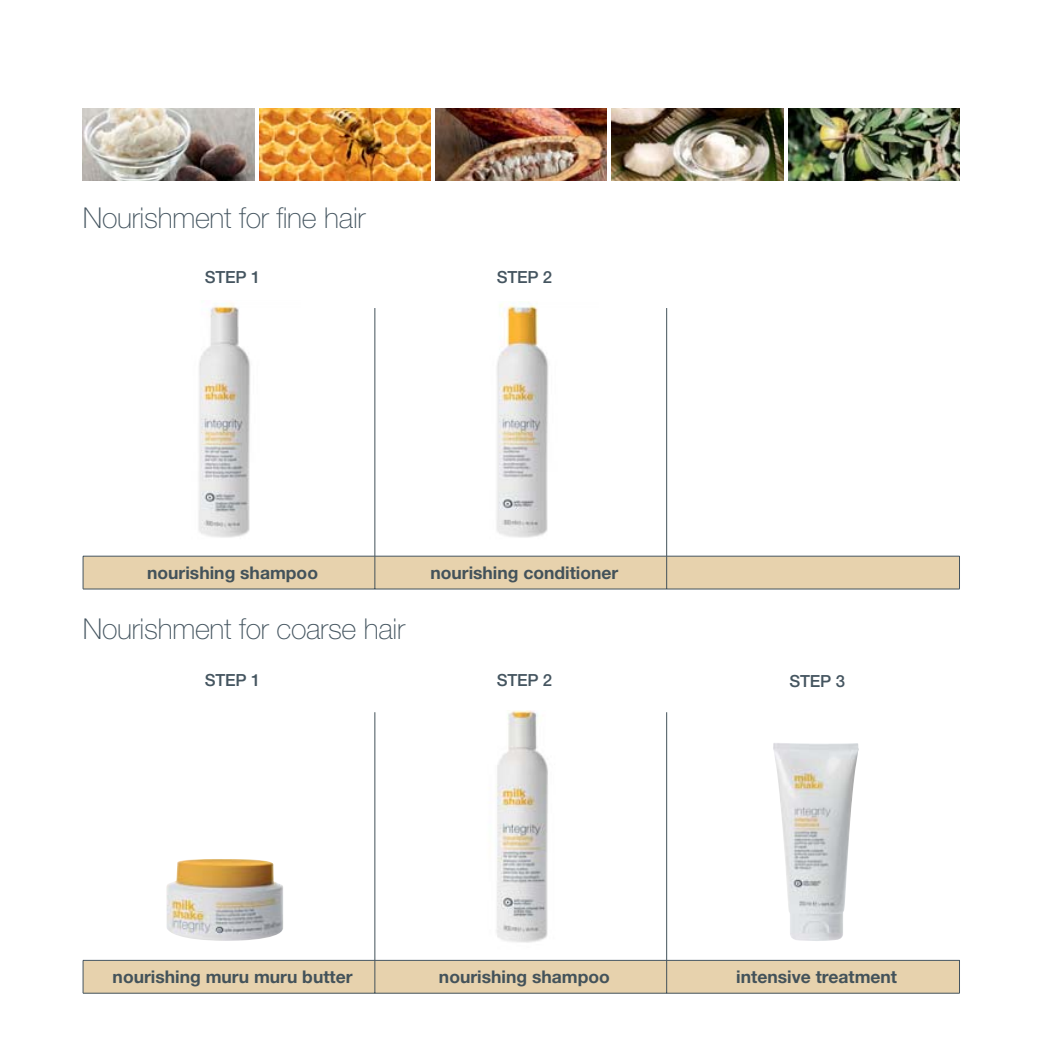
<style>
.page{position:relative;width:1060px;height:1060px;background:#fff}
.page>*{position:absolute;margin:0;border:0;box-sizing:border-box;transform-origin:0 0}
.t1{font:100 28.75px "Helvetica Neue LT Std";letter-spacing:-.01em;color:#455560}
.t2{font:700 17.5px "Helvetica Neue LT Std";color:#43525a}
.t3{font:500 16.75px "Helvetica Neue LT Std";letter-spacing:-.01em;color:#455560}
</style>
<div class="page">
<img style="left:83px;top:109px;width:171px;height:72px">
<img style="left:788px;top:109px;width:171px;height:72px">
<img style="left:611px;top:109px;width:172px;height:72px">
<img style="left:435px;top:109px;width:171px;height:72px">
<img style="left:259px;top:109px;width:171px;height:72px">
<img style="left:198px;top:303px;width:53px;height:235px">
<img style="left:496px;top:303px;width:53px;height:235px">
<img style="left:495px;top:710px;width:53px;height:233px">
<img style="left:166px;top:859px;width:117px;height:82px">
<img style="left:773px;top:743px;width:86px;height:198px">
<div style="left:84px;top:556px;width:874px;height:32px;background:#e7d2ad"></div>
<hr style="left:374px;top:308px;width:1px;height:248px;background:#43525a">
<hr style="left:374px;top:556px;width:1px;height:32px;background:#43525a">
<hr style="left:83px;top:588px;width:292px;height:1px;background:#43525a">
<hr style="left:666px;top:308px;width:1px;height:248px;background:#43525a">
<hr style="left:666px;top:556px;width:1px;height:32px;background:#43525a">
<hr style="left:375px;top:588px;width:291px;height:1px;background:#43525a">
<hr style="left:666px;top:588px;width:293px;height:1px;background:#43525a">
<hr style="left:83px;top:555px;width:292px;height:1px;background:#455560">
<hr style="left:83px;top:556px;width:1px;height:32px;background:#455560">
<hr style="left:375px;top:555px;width:291px;height:1px;background:#455560">
<hr style="left:666px;top:555px;width:293px;height:1px;background:#455560">
<hr style="left:958px;top:556px;width:1px;height:32px;background:#455560">
<div style="left:84px;top:960px;width:874px;height:32px;background:#e7d2ad"></div>
<hr style="left:374px;top:712px;width:1px;height:248px;background:#43525a">
<hr style="left:374px;top:960px;width:1px;height:32px;background:#43525a">
<hr style="left:83px;top:992px;width:292px;height:1px;background:#43525a">
<hr style="left:666px;top:712px;width:1px;height:248px;background:#43525a">
<hr style="left:666px;top:960px;width:1px;height:32px;background:#43525a">
<hr style="left:375px;top:992px;width:291px;height:1px;background:#43525a">
<hr style="left:666px;top:992px;width:293px;height:1px;background:#43525a">
<hr style="left:83px;top:959px;width:292px;height:1px;background:#455560">
<hr style="left:83px;top:960px;width:1px;height:32px;background:#455560">
<hr style="left:375px;top:959px;width:291px;height:1px;background:#455560">
<hr style="left:666px;top:959px;width:293px;height:1px;background:#455560">
<hr style="left:958px;top:960px;width:1px;height:32px;background:#455560">
<h1 class="t1" style="left:83px;top:208px;width:284px">Nourishment for fine hair</h1>
<p class="t3" style="left:205px;top:271px;width:57px">STEP 1</p>
<p class="t3" style="left:496px;top:271px;width:57px">STEP 2</p>
<p class="t2" style="left:147px;top:566px;width:172px">nourishing shampoo</p>
<p class="t2" style="left:430px;top:566px;width:189px">nourishing conditioner</p>
<h1 class="t1" style="left:83px;top:619px;width:324px">Nourishment for coarse hair</h1>
<p class="t3" style="left:205px;top:674px;width:57px">STEP 1</p>
<p class="t3" style="left:496px;top:674px;width:57px">STEP 2</p>
<p class="t3" style="left:789px;top:674px;width:57px">STEP 3</p>
<p class="t2" style="left:113px;top:970px;width:241px">nourishing muru muru butter</p>
<p class="t2" style="left:439px;top:970px;width:172px">nourishing shampoo</p>
<p class="t2" style="left:736px;top:970px;width:162px">intensive treatment</p>
</div>
